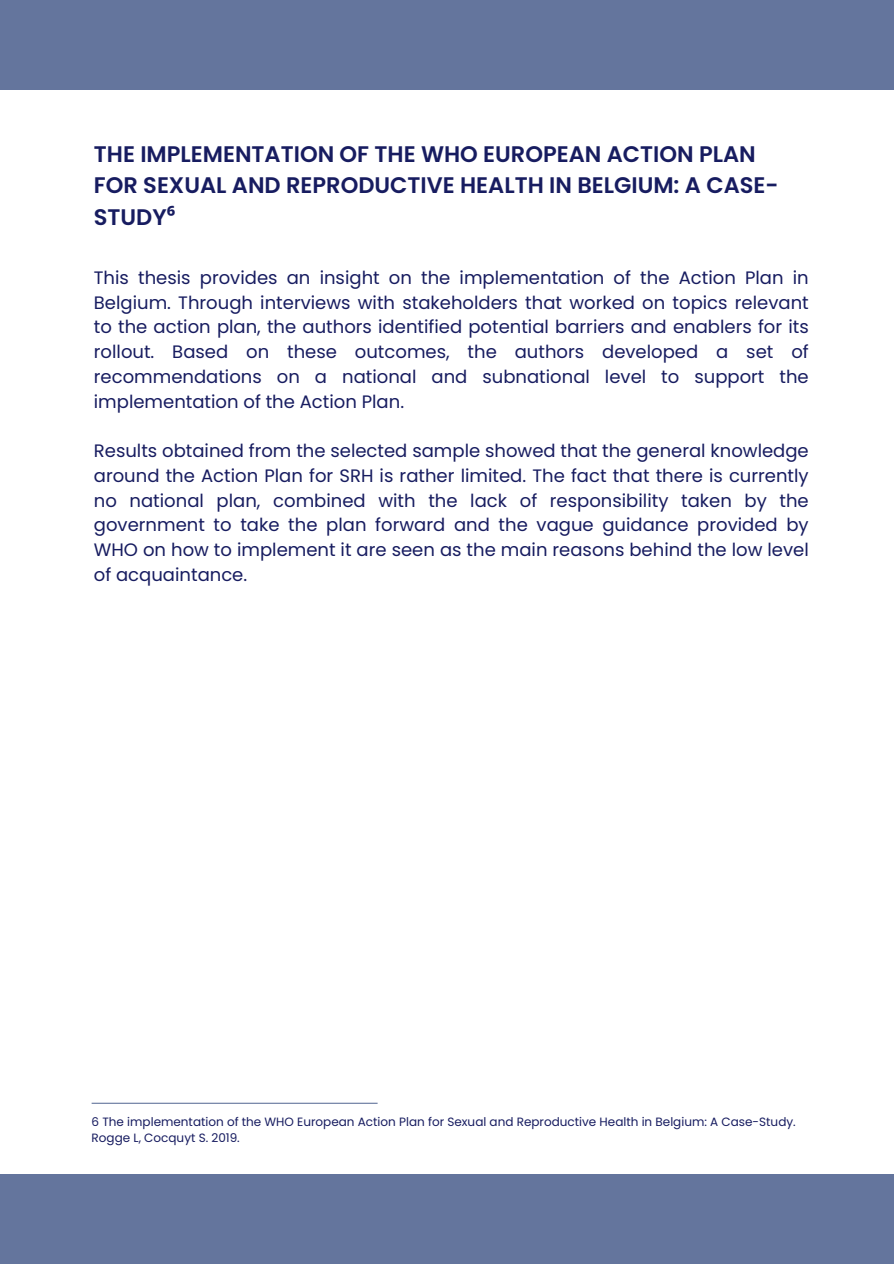
<style>
.page{position:relative;width:894px;height:1264px;background:#fff}
.page>*{position:absolute;margin:0;border:0;box-sizing:border-box;transform-origin:0 0}
.t1{font:600 22.5px/31.5px "Poppins";color:#171c60}
.t2{font:18px/24.8px "Poppins";color:#171c60;text-align:justify}
.t3{font:12px/16px "Poppins";color:#171c60}
.s1{font-family:"Noto Sans";font-weight:700}
</style>
<div class="page">
<div style="left:0;top:0;width:893px;height:89px;background:#64759d"></div>
<div style="left:0;top:1174px;width:893px;height:89px;background:#64759d"></div>
<hr style="left:92px;top:1102px;width:285px;height:1px;background:#64759d">
<p class="t1" style="left:94px;top:138px;width:686px">THE IMPLEMENTATION OF THE WHO EUROPEAN ACTION PLAN<br>FOR SEXUAL AND REPRODUCTIVE HEALTH IN BELGIUM: A CASE-<br>STUDY<span class="s1">⁶</span></p>
<p class="t2" style="left:94px;top:265px;width:716px">This thesis provides an insight on the implementation of the Action Plan in Belgium. Through interviews with stakeholders that worked on topics relevant to the action plan, the authors identified potential barriers and enablers for its rollout. Based on these outcomes, the authors developed a set of recommendations on a national and subnational level to support the implementation of the Action Plan.</p>
<p class="t2" style="left:94px;top:438px;width:716px">Results obtained from the selected sample showed that the general knowledge around the Action Plan for SRH is rather limited. The fact that there is currently no national plan, combined with the lack of responsibility taken by the government to take the plan forward and the vague guidance provided by WHO on how to implement it are seen as the main reasons behind the low level of acquaintance.</p>
<p class="t3" style="left:92px;top:1113px;width:705px">6 The implementation of the WHO European Action Plan for Sexual and Reproductive Health in Belgium: A Case-Study.<br>Rogge L, Cocquyt S. 2019.</p>
</div>
